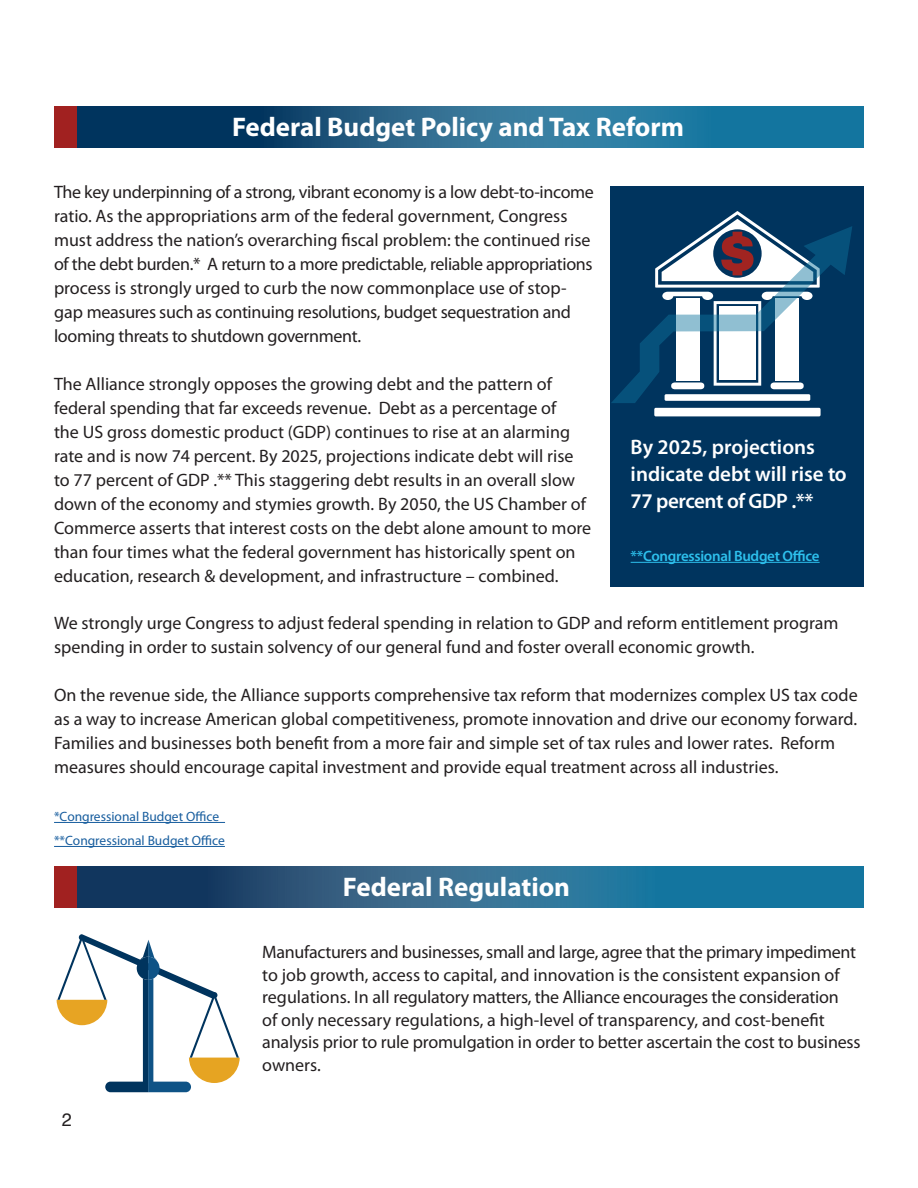
<style>
.page{position:relative;width:918px;height:1188px;background:#fff}
.page>*{position:absolute;margin:0;border:0;box-sizing:border-box;transform-origin:0 0}
.t1{font:700 27px "Myriad Pro";color:#fff}
.t2{font:600 21px/27px "Myriad Pro";color:#fff}
.t3{font:18px/24px "Myriad Pro";color:#231f20}
.t4{font:18px/24px "Myriad Pro";letter-spacing:-.02em;color:#231f20}
.t5{font:18px "Helvetica";color:#231f20}
.t6{font:600 15px "Myriad Pro";letter-spacing:-.02em;color:#2dc0ed}
.t7{font:13.5px "Myriad Pro";color:#175d9e}
</style>
<div class="page">
<div style="left:54px;top:107px;width:810px;height:41px;background:#00345e"></div>
<div style="left:54px;top:866px;width:810px;height:42px;background:#13759f"></div>
<svg style="left:283px;top:107px;width:581px;height:41px;background:#247197"></svg>
<div style="left:611px;top:186px;width:253px;height:400px;background:#00345e"></div>
<div style="left:654px;top:408px;width:167px;height:8px;background:#fff;border-radius:2px"></div>
<hr style="left:631px;top:562px;width:189px;height:1px;background:#2dc0ed">
<hr style="left:54px;top:822px;width:171px;height:1px;background:#175d9e">
<hr style="left:54px;top:846px;width:171px;height:1px;background:#175d9e">
<svg style="left:76px;top:866px;width:553px;height:42px;background:#295a7e"></svg>
<div style="left:54px;top:107px;width:22px;height:41px;background:#a12120"></div>
<div style="left:54px;top:866px;width:22px;height:42px;background:#a12120"></div>
<svg style="left:57px;top:934px;width:183px;height:158px"></svg>
<svg style="left:611px;top:211px;width:241px;height:192px"></svg>
<p class="t1" style="left:232px;top:109px;width:453px">Federal Budget Policy and Tax Reform</p>
<p class="t3" style="left:54px;top:180px;width:541px">The key underpinning of a strong, vibrant economy is a low debt-to-income ratio. As the appropriations arm of the federal government, Congress must address the nation’s overarching fiscal problem: the continued rise of the debt burden.* A return to a more predictable, reliable appropriations</p>
<p class="t4" style="left:54px;top:276px;width:518px">process is strongly urged to curb the now commonplace use of stop&shy;gap measures such as continuing resolutions, budget sequestration and looming threats to shutdown government.</p>
<p class="t3" style="left:54px;top:372px;width:539px">The Alliance strongly opposes the growing debt and the pattern of federal spending that far exceeds revenue. Debt as a percentage of<br>the US gross domestic product (GDP) continues to rise at an alarming rate and is now 74 percent. By 2025, projections indicate debt will rise to 77 percent of GDP .** This staggering debt results in an overall slow down of the economy and stymies growth. By 2050, the US Chamber of Commerce asserts that interest costs on the debt alone amount to more than four times what the federal government has historically spent on education, research &amp; development, and infrastructure – combined.</p>
<p class="t2" style="left:631px;top:433px;width:186px">By 2025, projections</p>
<p class="t2" style="left:631px;top:460px;width:218px">indicate debt will rise to<br>77 percent of GDP .**</p>
<p class="t6" style="left:631px;top:546px;width:190px">**Congressional Budget Office</p>
<p class="t3" style="left:54px;top:611px;width:786px">We strongly urge Congress to adjust federal spending in relation to GDP and reform entitlement program spending in order to sustain solvency of our general fund and foster overall economic growth.</p>
<p class="t3" style="left:54px;top:683px;width:805px">On the revenue side, the Alliance supports comprehensive tax reform that modernizes complex US tax code as a way to increase American global competitiveness, promote innovation and drive our economy forward.</p>
<p class="t3" style="left:54px;top:731px;width:783px">Families and businesses both benefit from a more fair and simple set of tax rules and lower rates. Reform measures should encourage capital investment and provide equal treatment across all industries.</p>
<p class="t7" style="left:54px;top:808px;width:167px">*Congressional Budget Office</p>
<p class="t7" style="left:54px;top:832px;width:172px">**Congressional Budget Office</p>
<p class="t1" style="left:343px;top:869px;width:229px">Federal Regulation</p>
<p class="t5" style="left:62px;top:1106px;width:12px">2</p>
<p class="t3" style="left:262px;top:941px;width:595px;line-height:22.5px">Manufacturers and businesses, small and large, agree that the primary impediment to job growth, access to capital, and innovation is the consistent expansion of regulations. In all regulatory matters, the Alliance encourages the consideration</p>
<p class="t3" style="left:262px;top:1008px;width:600px;line-height:22.5px">of only necessary regulations, a high-level of transparency, and cost-benefit analysis prior to rule promulgation in order to better ascertain the cost to business owners.</p>
</div>
